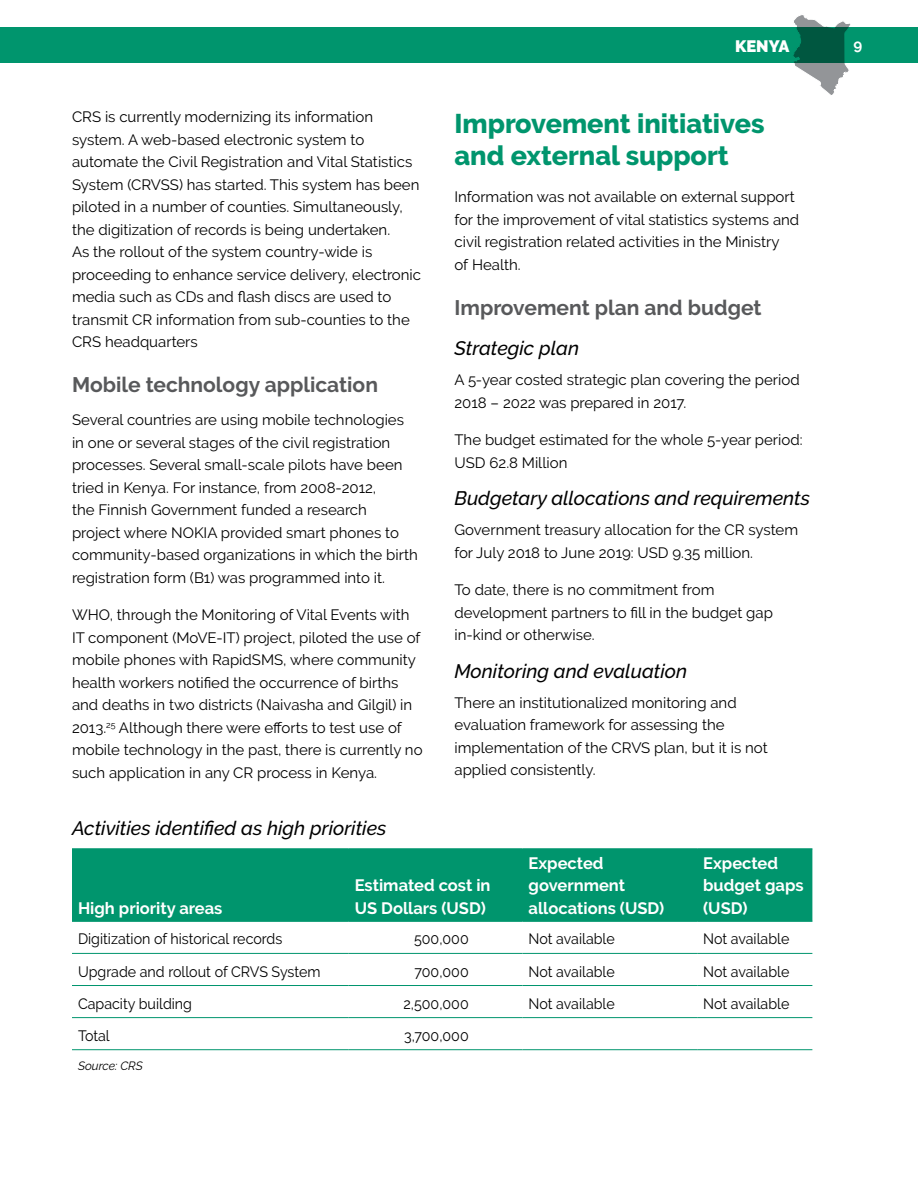
<style>
.page{position:relative;width:918px;height:1188px;background:#fff}
.page>*{position:absolute;margin:0;border:0;box-sizing:border-box;transform-origin:0 0}
.t1{font:800 27px/31.5px "Raleway";color:#00956d}
.t2{font:700 21px "Raleway";color:#58595b}
.t3{font:italic 500 19.5px "Raleway";color:#000}
.T1{font:700 16.5px/22.5px "Raleway";color:#fff}
.t4{font:900 16.5px "Raleway";color:#fff}
.P_less_space_b4{font:15px/22.5px "Raleway";color:#000}
.T2{font:15px "Raleway";color:#000;scale:.95 1}
.t5{font:700 15px "Raleway";color:#fff}
.source{font:italic 12px "Raleway";color:#000}
</style>
<div class="page">
<svg style="left:794px;top:15px;width:57px;height:80px"></svg>
<div style="left:0;top:27px;width:918px;height:36px;background:#00956d"></div>
<div style="left:72px;top:849px;width:740px;height:72px;background:#00956d"></div>
<hr style="left:72px;top:953px;width:277px;height:1px;background:#00956d">
<hr style="left:349px;top:953px;width:174px;height:1px;background:#00956d">
<hr style="left:523px;top:953px;width:174px;height:1px;background:#00956d">
<hr style="left:697px;top:953px;width:115px;height:1px;background:#00956d">
<hr style="left:72px;top:985px;width:277px;height:1px;background:#00956d">
<hr style="left:349px;top:985px;width:174px;height:1px;background:#00956d">
<hr style="left:523px;top:985px;width:174px;height:1px;background:#00956d">
<hr style="left:697px;top:985px;width:115px;height:1px;background:#00956d">
<hr style="left:72px;top:1017px;width:277px;height:1px;background:#00956d">
<hr style="left:349px;top:1017px;width:174px;height:1px;background:#00956d">
<hr style="left:523px;top:1017px;width:174px;height:1px;background:#00956d">
<hr style="left:697px;top:1017px;width:115px;height:1px;background:#00956d">
<hr style="left:72px;top:1049px;width:277px;height:1px;background:#00956d">
<hr style="left:349px;top:1049px;width:174px;height:1px;background:#00956d">
<hr style="left:523px;top:1049px;width:174px;height:1px;background:#00956d">
<hr style="left:697px;top:1049px;width:115px;height:1px;background:#00956d">
<hr style="left:72px;top:848px;width:277px;height:1px;background:#00956d">
<hr style="left:349px;top:848px;width:174px;height:1px;background:#00956d">
<hr style="left:523px;top:848px;width:174px;height:1px;background:#00956d">
<hr style="left:697px;top:848px;width:115px;height:1px;background:#00956d">
<hr style="left:72px;top:921px;width:277px;height:1px;background:#00956d">
<hr style="left:349px;top:921px;width:174px;height:1px;background:#00956d">
<hr style="left:523px;top:921px;width:174px;height:1px;background:#00956d">
<hr style="left:697px;top:921px;width:115px;height:1px;background:#00956d">
<p class="P_less_space_b4" style="left:72px;top:106px;width:351px">CRS is currently modernizing its information system. A web-based electronic system to automate the Civil Registration and Vital Statistics System (CRVSS) has started. This system has been piloted in a number of counties. Simultaneously, the digitization of records is being undertaken.<br>As the rollout of the system country-wide is proceeding to enhance service delivery, electronic media such as CDs and flash discs are used to transmit CR information from sub-counties to the CRS headquarters</p>
<h3 class="t2" style="left:72px;top:373px;width:308px">Mobile technology application</h3>
<p class="P_less_space_b4" style="left:72px;top:409px;width:347px">Several countries are using mobile technologies in one or several stages of the civil registration processes. Several small-scale pilots have been tried in Kenya. For instance, from 2008-2012,<br>the Finnish Government funded a research project where NOKIA provided smart phones to community-based organizations in which the birth registration form (B1) was programmed into it.</p>
<p class="P_less_space_b4" style="left:72px;top:604px;width:352px">WHO, through the Monitoring of Vital Events with IT component (MoVE-IT) project, piloted the use of mobile phones with RapidSMS, where community health workers notified the occurrence of births and deaths in two districts (Naivasha and Gilgil) in 2013.<sup>25</sup> Although there were efforts to test use of mobile technology in the past, there is currently no such application in any CR process in Kenya.</p>
<h4 class="t3" style="left:72px;top:817px;width:316px">Activities identified as high priorities</h4>
<p class="t4" style="left:735px;top:36px;width:56px">KENYA</p>
<p class="t5" style="left:853px;top:36px;width:10px">9</p>
<h2 class="t1" style="left:454px;top:108px;width:312px">Improvement initiatives and external support</h2>
<p class="P_less_space_b4" style="left:454px;top:186px;width:346px">Information was not available on external support for the improvement of vital statistics systems and civil registration related activities in the Ministry<br>of Health.</p>
<h3 class="t2" style="left:454px;top:295px;width:309px">Improvement plan and budget</h3>
<h4 class="t3" style="left:454px;top:337px;width:126px">Strategic plan</h4>
<p class="P_less_space_b4" style="left:454px;top:369px;width:347px">A 5-year costed strategic plan covering the period<br>2018 – 2022 was prepared in 2017.</p>
<p class="P_less_space_b4" style="left:454px;top:429px;width:350px">The budget estimated for the whole 5-year period:<br>USD 62.8 Million</p>
<h4 class="t3" style="left:454px;top:487px;width:357px">Budgetary allocations and requirements</h4>
<p class="P_less_space_b4" style="left:454px;top:519px;width:345px">Government treasury allocation for the CR system for July 2018 to June 2019: USD 9.35 million.</p>
<p class="P_less_space_b4" style="left:454px;top:579px;width:320px">To date, there is no commitment from development partners to fill in the budget gap in‑kind or otherwise.</p>
<h4 class="t3" style="left:454px;top:660px;width:234px">Monitoring and evaluation</h4>
<p class="P_less_space_b4" style="left:454px;top:691px;width:315px">There an institutionalized monitoring and evaluation framework for assessing the implementation of the CRVS plan, but it is not applied consistently.</p>
<p class="T1" style="left:78px;top:897px;width:146px">High priority areas</p>
<p class="T1" style="left:355px;top:874px;width:137px">Estimated cost in<br>US Dollars (USD)</p>
<p class="T1" style="left:529px;top:852px;width:137px">Expected government allocations (USD)</p>
<p class="T1" style="left:703px;top:852px;width:102px">Expected budget gaps (USD)</p>
<p class="T2" style="left:78px;top:930px;width:217px">Digitization of historical records</p>
<p class="T2" style="left:414px;top:930px;width:59px">500,000</p>
<p class="T2" style="left:529px;top:930px;width:92px">Not available</p>
<p class="T2" style="left:703px;top:930px;width:92px">Not available</p>
<p class="T2" style="left:78px;top:963px;width:257px">Upgrade and rollout of CRVS System</p>
<p class="T2" style="left:415px;top:963px;width:59px">700,000</p>
<p class="T2" style="left:529px;top:963px;width:92px">Not available</p>
<p class="T2" style="left:703px;top:963px;width:92px">Not available</p>
<p class="T2" style="left:78px;top:995px;width:122px">Capacity building</p>
<p class="T2" style="left:404px;top:995px;width:70px">2,500,000</p>
<p class="T2" style="left:529px;top:995px;width:92px">Not available</p>
<p class="T2" style="left:703px;top:995px;width:92px">Not available</p>
<p class="T2" style="left:78px;top:1027px;width:35px">Total</p>
<p class="T2" style="left:404px;top:1027px;width:70px">3,700,000</p>
<p class="source" style="left:78px;top:1059px;width:66px">Source: CRS</p>
</div>
